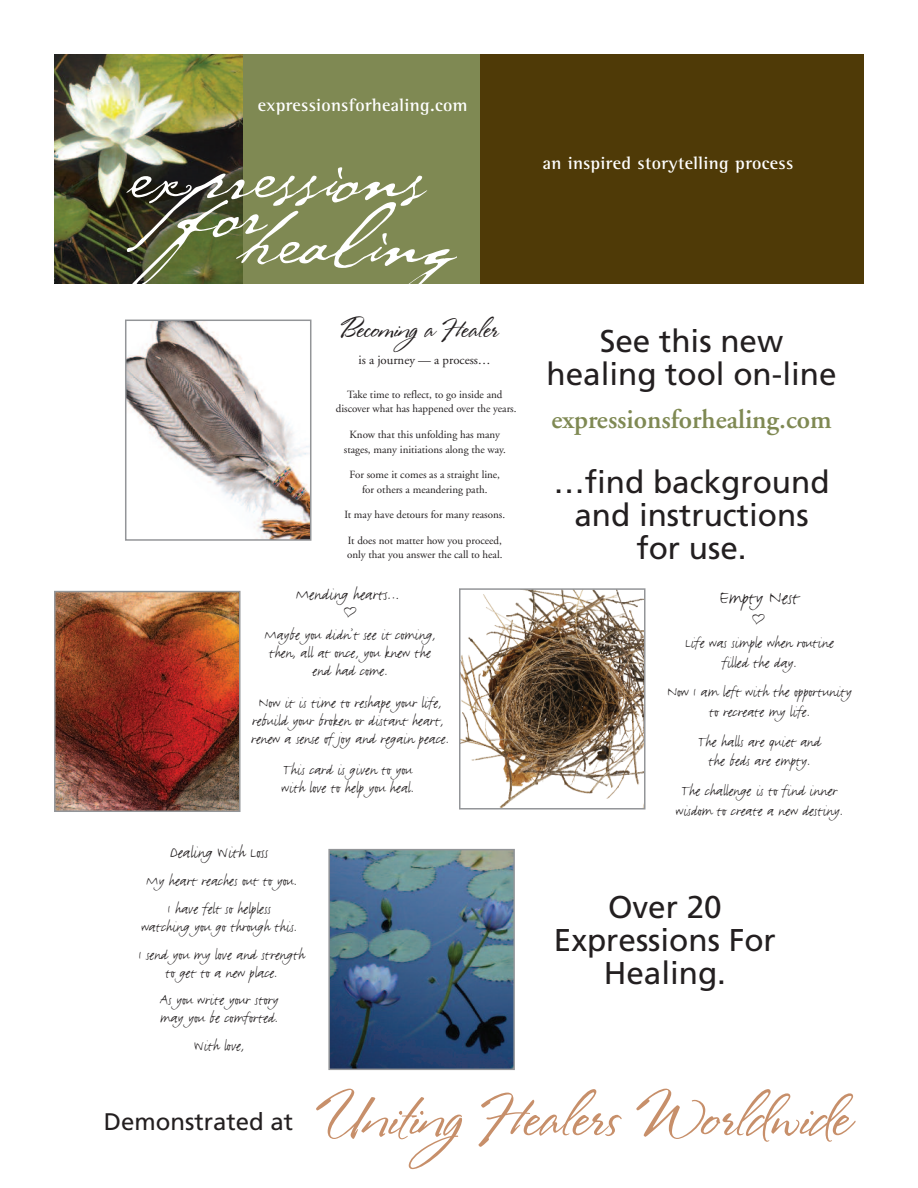
<style>
.page{position:relative;width:918px;height:1188px;background:#fff}
.page>*{position:absolute;margin:0;border:0;box-sizing:border-box;transform-origin:0 0}
.t1{font:59.7px "Stephanie Marie JF";color:#c78f6a}
.t2{font:31.5px/33px "Frutiger";color:#231f20;text-align:center}
.t3{font:600 27px "Adobe Garamond";color:#7f8953}
.t4{font:26.55px "Stephanie Marie JF";color:#231f20}
.t5{font:25.5px "Party Plain";color:#231f20}
.t6{font:24px "Frutiger";color:#231f20}
.t7{font:21px "FF Justlefthand";color:#231f20}
.t8{font:700 18px "Rotis Semi Serif";letter-spacing:.02em;color:#fff}
.t9{font:18px "FF Justlefthand";color:#231f20}
.t10{font:16.5px/18px "FF Justlefthand";color:#231f20;text-align:center}
.t11{font:12.75px "Adobe Garamond";color:#231f20}
.t12{font:10.95px/14.7px "Adobe Garamond";color:#231f20;text-align:center}
</style>
<div class="page">
<div style="left:236px;top:54px;width:244px;height:229px;background:#7f8953"></div>
<img style="left:54px;top:54px;width:189px;height:229px">
<svg style="left:126px;top:167px;width:330px;height:116px"></svg>
<div style="left:480px;top:54px;width:384px;height:230px;background:#4f3a07"></div>
<img style="left:128px;top:323px;width:180px;height:215px">
<div style="left:125px;top:320px;width:186px;height:221px;border:2px solid #939598"></div>
<img style="left:57px;top:594px;width:181px;height:215px">
<div style="left:54px;top:591px;width:187px;height:221px;border:2px solid #939598"></div>
<img style="left:331px;top:852px;width:181px;height:215px">
<div style="left:328px;top:849px;width:187px;height:221px;border:2px solid #939598"></div>
<img style="left:462px;top:591px;width:181px;height:216px">
<div style="left:459px;top:588px;width:187px;height:222px;border:2px solid #939598"></div>
<p class="t8" style="left:258px;top:99px;width:211px">expressionsforhealing.com</p>
<p class="t8" style="left:543px;top:157px;width:252px">an inspired storytelling process</p>
<h3 class="t4" style="left:340px;top:312px;width:159px">Becominga Healer</h3>
<p class="t12" style="left:336px;top:388px;width:182px">Take time to reflect, to go inside and discover what has happened over the years.</p>
<p class="t12" style="left:344px;top:428px;width:163px">Know that this unfolding has many stages, many initiations along the way.</p>
<p class="t12" style="left:350px;top:468px;width:152px">For some it comes as a straight line, for others a meandering path.</p>
<p class="t12" style="left:344px;top:508px;width:162px">It may have detours for many reasons.</p>
<p class="t12" style="left:347px;top:534px;width:157px;text-align:left">It does not matter how you proceed, only that you answer the call to heal.</p>
<p class="t11" style="left:358px;top:355px;width:134px">is a journey — a process…</p>
<p class="t9" style="left:296px;top:583px;width:105px">Mending hearts…</p>
<p class="t10" style="left:264px;top:624px;width:173px">Maybe you didn’t see it coming, then, all at once, you knew the end had come.</p>
<p class="t10" style="left:251px;top:692px;width:199px">Now it is time to reshape your life, rebuild your broken or distant heart, renew a sense of joy and regain peace.</p>
<p class="t10" style="left:282px;top:759px;width:134px;text-align:left">This card is given to you with love to help you heal.</p>
<h3 class="t5" style="left:343px;top:594px;width:16px">@</h3>
<p class="t9" style="left:170px;top:841px;width:100px">Dealing With Loss</p>
<p class="t10" style="left:146px;top:866px;width:152px;line-height:27.8px">My heart reaches out to you.<br>I have felt so helpless</p>
<p class="t10" style="left:138px;top:911px;width:168px;line-height:27.8px;text-align:left">watching you go through this.<br>I send you my love and strength</p>
<p class="t10" style="left:160px;top:957px;width:120px;line-height:27.8px">to get to a new place.<br>As you write your story</p>
<p class="t10" style="left:160px;top:1003px;width:119px;line-height:27.8px">may you be comforted.<br>With love,</p>
<h2 class="t2" style="left:547px;top:327px;width:291px">See this new healing tool on-line</h2>
<h3 class="t3" style="left:551px;top:408px;width:282px">expressionsforhealing.com</h3>
<h2 class="t2" style="left:553px;top:468px;width:278px">…find background and instructions for use.</h2>
<p class="t7" style="left:720px;top:584px;width:81px">Empty Nest</p>
<p class="t10" style="left:685px;top:631px;width:150px;line-height:19.8px">Life was simple when routine filled the day.</p>
<p class="t10" style="left:667px;top:681px;width:186px;line-height:19.8px">Now I am left with the opportunity to recreate my life.</p>
<p class="t10" style="left:698px;top:730px;width:124px;line-height:19.8px">The halls are quiet and the beds are empty.</p>
<p class="t10" style="left:676px;top:779px;width:169px;line-height:19.8px">The challenge is to find inner wisdom to create a new destiny.</p>
<h3 class="t5" style="left:752px;top:601px;width:16px">@</h3>
<h2 class="t2" style="left:554px;top:893px;width:224px">Over 20<br>Expressions For<br>Healing.</h2>
<h3 class="t6" style="left:104px;top:1112px;width:191px">Demonstrated at</h3>
<h1 class="t1" style="left:315px;top:1080px;width:535px">UnitingHealers Worldwide</h1>
</div>
